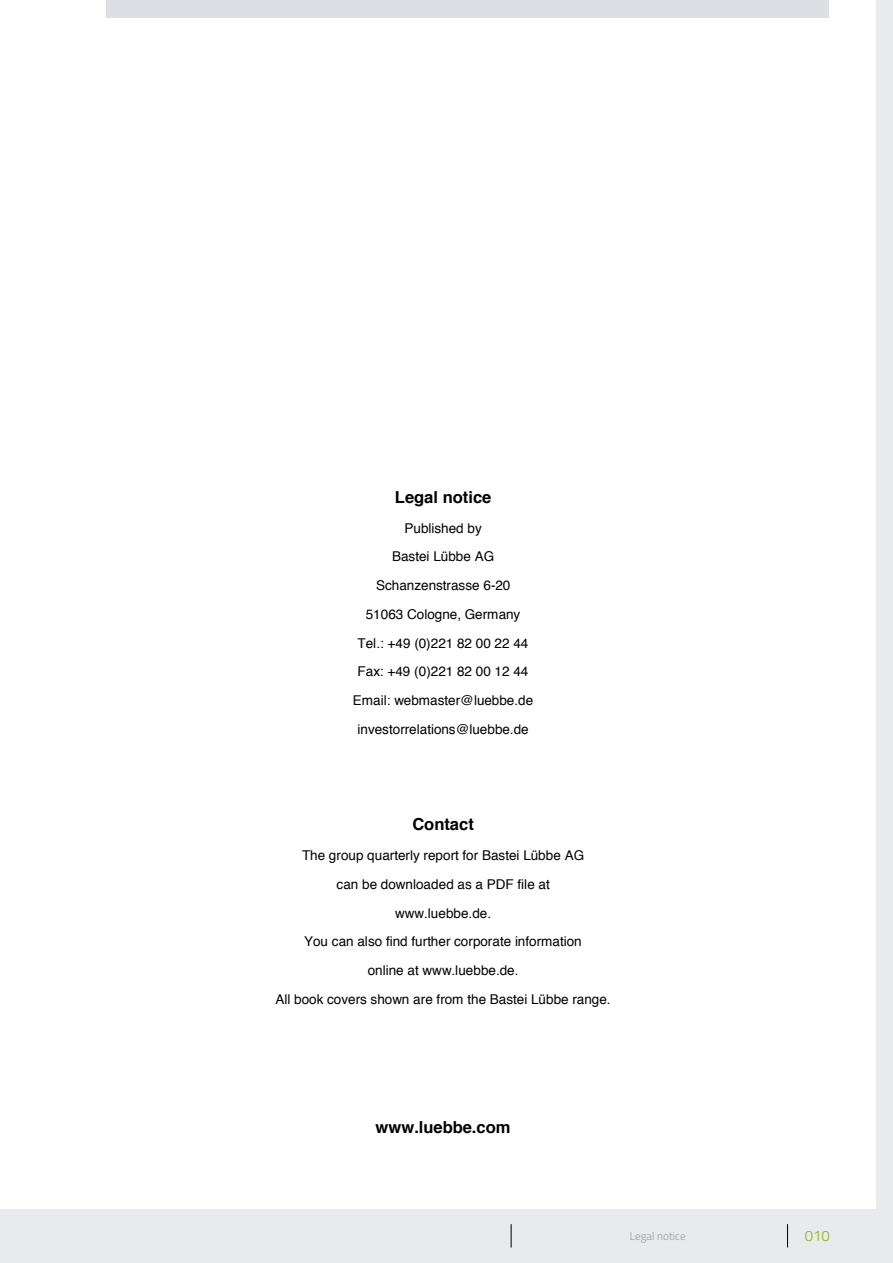
<style>
.page{position:relative;width:893px;height:1263px;background:#e9eaed}
.page>*{position:absolute;margin:0;border:0;box-sizing:border-box;transform-origin:0 0}
.t1{font:700 16.5px "Helvetica";color:#000}
.t2{font:300 15px "Titillium";color:#94ad19}
.t3{font:13.5px/28.8px "Helvetica";letter-spacing:.005em;color:#000;text-align:center}
.t4{font:300 11.25px "Titillium";color:#9399a3}
</style>
<div class="page">
<div style="left:0;top:0;width:876px;height:1209px;background:#fff"></div>
<div style="left:106px;top:0;width:723px;height:17px;background:#dddfe4"></div>
<svg style="left:511px;top:1224px;width:1px;height:23px"></svg>
<svg style="left:787px;top:1224px;width:1px;height:23px"></svg>
<p class="t1" style="left:395px;top:484px;width:98px">Legal notice</p>
<p class="t3" style="left:353px;top:514px;width:182px">Published by<br>Bastei Lübbe AG<br>Schanzenstrasse 6-20<br>51063 Cologne, Germany<br>Tel.: +49 (0)221 82 00 22 44<br>Fax: +49 (0)221 82 00 12 44<br>Email: webmaster@luebbe.de investorrelations@luebbe.de</p>
<p class="t1" style="left:412px;top:811px;width:63px">Contact</p>
<p class="t3" style="left:275px;top:841px;width:337px">The group quarterly report for Bastei Lübbe AG<br>can be downloaded as a PDF file at<br>www.luebbe.de.<br>You can also find further corporate information<br>online at www.luebbe.de.<br>All book covers shown are from the Bastei Lübbe range.</p>
<p class="t1" style="left:376px;top:1114px;width:136px">www.luebbe.com</p>
<p class="t4" style="left:630px;top:1228px;width:57px">Legal notice</p>
<p class="t2" style="left:805px;top:1225px;width:27px">010</p>
</div>
